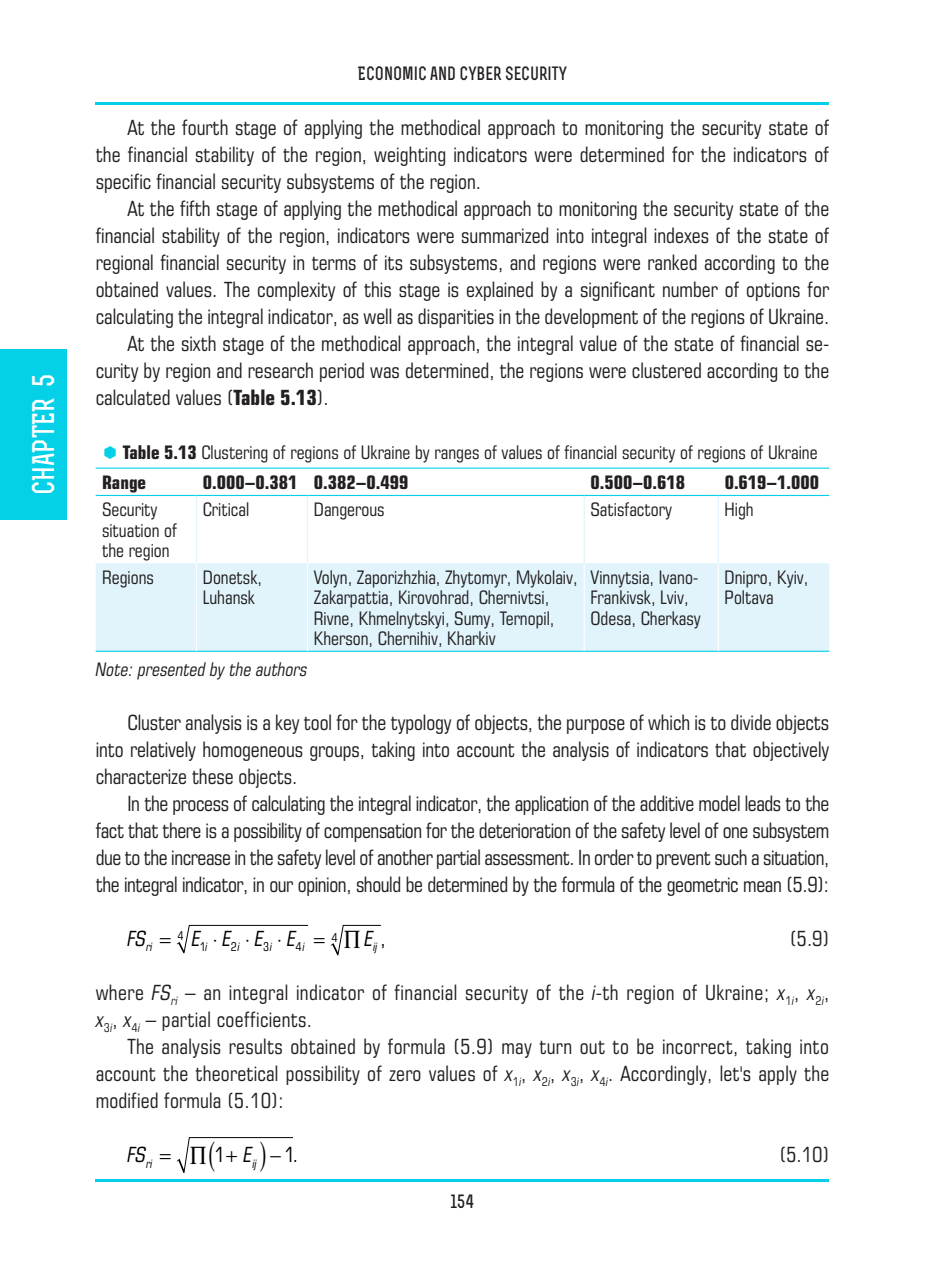
<style>
.page{position:relative;width:925px;height:1276px;background:#fff}
.page>*{position:absolute;margin:0;border:0;box-sizing:border-box;transform-origin:0 0}
.t1{font:700 29.25px "Rex";color:#fff}
.t2{font:20.25px/27px "Europe Cond";color:#231f20;text-align:justify}
.t3{font:20.25px/27px "Europe Cond";letter-spacing:.02em;color:#231f20}
.t4{font:italic 20.25px "Europe Cond";letter-spacing:1.095em;color:#000}
.t5{font:20.25px "Europe Cond";color:#000}
.t6{font:18px/20.2px "Europe Cond";color:#231f20}
.t7{font:700 18px "Europe Cond";color:#231f20}
.t8{font:700 18px "Rex";color:#231f20}
.t9{font:italic 18px "Europe Cond";color:#231f20}
.t10{font:11.7px "Europe Cond";color:#000}
.t11{font:italic 11.7px "Europe Cond";letter-spacing:-.01em;color:#000}
.s1{font-weight:700}
.s2{font-style:italic}
.s3{font-size:20.25px}
</style>
<div class="page">
<hr style="left:96px;top:102px;width:733px;height:2px;background:#04d0e8">
<hr style="left:96px;top:1179px;width:733px;height:2px;background:#04d0e8">
<div style="left:0;top:349px;width:67px;height:171px;background:#04d0e8"></div>
<div style="left:96px;top:563px;width:733px;height:87px;background:#e1f4fc"></div>
<hr style="left:196px;top:496px;width:1px;height:67px;background:#e1f4fc">
<hr style="left:307px;top:496px;width:1px;height:67px;background:#e1f4fc">
<hr style="left:583px;top:496px;width:2px;height:67px;background:#e1f4fc">
<hr style="left:718px;top:496px;width:1px;height:67px;background:#e1f4fc">
<hr style="left:96px;top:467px;width:100px;height:2px;background:#04d0e8">
<hr style="left:196px;top:467px;width:111px;height:2px;background:#04d0e8">
<hr style="left:307px;top:467px;width:277px;height:2px;background:#04d0e8">
<hr style="left:584px;top:467px;width:134px;height:2px;background:#04d0e8">
<hr style="left:718px;top:467px;width:111px;height:2px;background:#04d0e8">
<hr style="left:96px;top:495px;width:100px;height:1px;background:#04d0e8">
<hr style="left:196px;top:495px;width:111px;height:1px;background:#04d0e8">
<hr style="left:307px;top:495px;width:277px;height:1px;background:#04d0e8">
<hr style="left:584px;top:495px;width:134px;height:1px;background:#04d0e8">
<hr style="left:718px;top:495px;width:111px;height:1px;background:#04d0e8">
<hr style="left:96px;top:650px;width:100px;height:2px;background:#04d0e8">
<hr style="left:196px;top:650px;width:111px;height:2px;background:#04d0e8">
<hr style="left:307px;top:650px;width:277px;height:2px;background:#04d0e8">
<hr style="left:584px;top:650px;width:134px;height:2px;background:#04d0e8">
<hr style="left:718px;top:650px;width:111px;height:2px;background:#04d0e8">
<hr style="left:196px;top:563px;width:1px;height:87px;background:#fff">
<hr style="left:307px;top:563px;width:1px;height:87px;background:#fff">
<hr style="left:583px;top:563px;width:2px;height:87px;background:#fff">
<hr style="left:718px;top:563px;width:1px;height:87px;background:#fff">
<svg style="left:331px;top:925px;width:50px;height:30px"></svg>
<svg style="left:177px;top:1137px;width:116px;height:36px"></svg>
<svg style="left:177px;top:925px;width:131px;height:28px"></svg>
<h1 class="t1" style="left:25px;top:495px;width:123px;rotate:-90deg">CHAPTER 5</h1>
<p class="t8" style="left:358px;top:63px;width:211px">ECONOMIC AND CYBER SECURITY</p>
<p class="t2" style="left:96px;top:114px;width:735px;text-indent:32px">At the fourth stage of applying the methodical approach to monitoring the security state of the financial stability of the region, weighting indicators were determined for the indicators of specific financial security subsystems of the region.</p>
<p class="t2" style="left:128px;top:195px;width:703px">At the fifth stage of applying the methodical approach to monitoring the security state of the</p>
<p class="t2" style="left:96px;top:222px;width:735px">financial stability of the region, indicators were summarized into integral indexes of the state of</p>
<p class="t2" style="left:96px;top:249px;width:735px">regional financial security in terms of its subsystems, and regions were ranked according to the</p>
<p class="t2" style="left:96px;top:276px;width:735px">obtained values. The complexity of this stage is explained by a significant number of options for</p>
<p class="t2" style="left:96px;top:303px;width:735px">calculating the integral indicator, as well as disparities in the development of the regions of Ukraine.</p>
<p class="t2" style="left:128px;top:330px;width:703px">At the sixth stage of the methodical approach, the integral value of the state of financial se-</p>
<p class="t2" style="left:96px;top:357px;width:735px">curity by region and research period was determined, the regions were clustered according to the</p>
<p class="t2" style="left:96px;top:384px;width:234px">calculated values (<span class="s1">Table 5.13</span>).</p>
<p class="t6" style="left:102px;top:436px;width:717px;line-height:30.6px;text-indent:21px"><span class="s1">Table 5.13</span> Clustering of regions of Ukraine by ranges of values of financial security of regions of Ukraine<br><span class="s1">Range</span></p>
<p class="t7" style="left:203px;top:470px;width:207px">0.000–0.381 0.382–0.499</p>
<p class="t7" style="left:590px;top:470px;width:96px">0.500–0.618</p>
<p class="t7" style="left:725px;top:470px;width:96px">0.619–1.000</p>
<p class="t6" style="left:102px;top:499px;width:76px">Security situation of the region</p>
<p class="t6" style="left:203px;top:499px;width:48px">Critical</p>
<p class="t6" style="left:314px;top:499px;width:72px">Dangerous</p>
<p class="t6" style="left:590px;top:499px;width:83px">Satisfactory</p>
<p class="t6" style="left:725px;top:499px;width:31px">High</p>
<p class="t6" style="left:102px;top:567px;width:53px">Regions</p>
<p class="t6" style="left:203px;top:567px;width:61px">Donetsk,<br>Luhansk</p>
<p class="t6" style="left:314px;top:567px;width:265px">Volyn, Zaporizhzhia, Zhytomyr, Mykolaiv, Zakarpattia, Kirovohrad, Chernivtsi, Rivne, Khmelnytskyi, Sumy, Ternopil, Kherson, Chernihiv, Kharkiv</p>
<p class="t6" style="left:590px;top:567px;width:112px">Vinnytsia, Ivano-<br>Frankivsk, Lviv,<br>Odesa, Cherkasy</p>
<p class="t6" style="left:724px;top:567px;width:85px">Dnipro, Kyiv,<br>Poltava</p>
<p class="t9" style="left:96px;top:658px;width:213px">Note: presented by the authors</p>
<p class="t2" style="left:96px;top:708px;width:735px;text-indent:32px">Cluster analysis is a key tool for the typology of objects, the purpose of which is to divide objects into relatively homogeneous groups, taking into account the analysis of indicators that objectively characterize these objects.</p>
<p class="t2" style="left:96px;top:789px;width:735px;text-indent:32px">In the process of calculating the integral indicator, the application of the additive model leads to the fact that there is a possibility of compensation for the deterioration of the safety level of one subsystem due to the increase in the safety level of another partial assessment. In order to prevent such a situation, the integral indicator, in our opinion, should be determined by the formula of the geometric mean (5.9):</p>
<p class="t4" style="left:127px;top:925px;width:20px">FS</p>
<p class="t4" style="left:191px;top:925px;width:105px">EEEE</p>
<p class="t4" style="left:364px;top:925px;width:10px">E</p>
<p class="t11" style="left:146px;top:940px;width:8px">ri</p>
<p class="t10" style="left:200px;top:940px;width:9px">1<span class="s2">i</span></p>
<p class="t10" style="left:231px;top:940px;width:10px">2<span class="s2">i</span></p>
<p class="t10" style="left:263px;top:940px;width:10px">3<span class="s2">i</span></p>
<p class="t10" style="left:295px;top:940px;width:11px">4<span class="s2">i</span></p>
<p class="t11" style="left:373px;top:940px;width:6px">ij</p>
<p class="t10" style="left:178px;top:928px;width:8px">4</p>
<p class="t10" style="left:332px;top:930px;width:56px">4∏ <span class="s3">,</span></p>
<p class="t2" style="left:790px;top:924px;width:41px">(5.9)</p>
<p class="t3" style="left:96px;top:978px;width:735px">where <span class="s2">FS</span><sub>ri</sub> – an integral indicator of financial security of the <span class="s2">i</span>-th region of Ukraine; <span class="s2">x</span><sub>1</sub><sub>i</sub>, <span class="s2">x</span><sub>2</sub><sub>i</sub>, <span class="s2">x</span><sub>3</sub><sub>i</sub>, <span class="s2">x</span><sub>4</sub><sub>i</sub> – partial coefficients.</p>
<p class="t2" style="left:96px;top:1032px;width:735px;text-indent:32px">The analysis results obtained by formula (5.9) may turn out to be incorrect, taking into account the theoretical possibility of zero values of <span class="s2">x</span><sub>1</sub><sub>i</sub>, <span class="s2">x</span><sub>2</sub><sub>i</sub>, <span class="s2">x</span><sub>3</sub><sub>i</sub>, <span class="s2">x</span><sub>4</sub><sub>i</sub>. Accordingly, let's apply the modified formula (5.10):</p>
<p class="t4" style="left:127px;top:1141px;width:20px">FS</p>
<p class="t4" style="left:243px;top:1141px;width:10px">E</p>
<p class="t11" style="left:146px;top:1156px;width:8px">ri</p>
<p class="t11" style="left:252px;top:1156px;width:6px">ij</p>
<p class="t5" style="left:270px;top:1141px;width:29px">− .</p>
<p class="t2" style="left:779px;top:1140px;width:51px">(5.10)</p>
<p class="t5" style="left:190px;top:1141px;width:37px">∏ 1</p>
<p class="t5" style="left:284px;top:1141px;width:12px">1</p>
<p class="t8" style="left:451px;top:1189px;width:25px">154</p>
</div>
